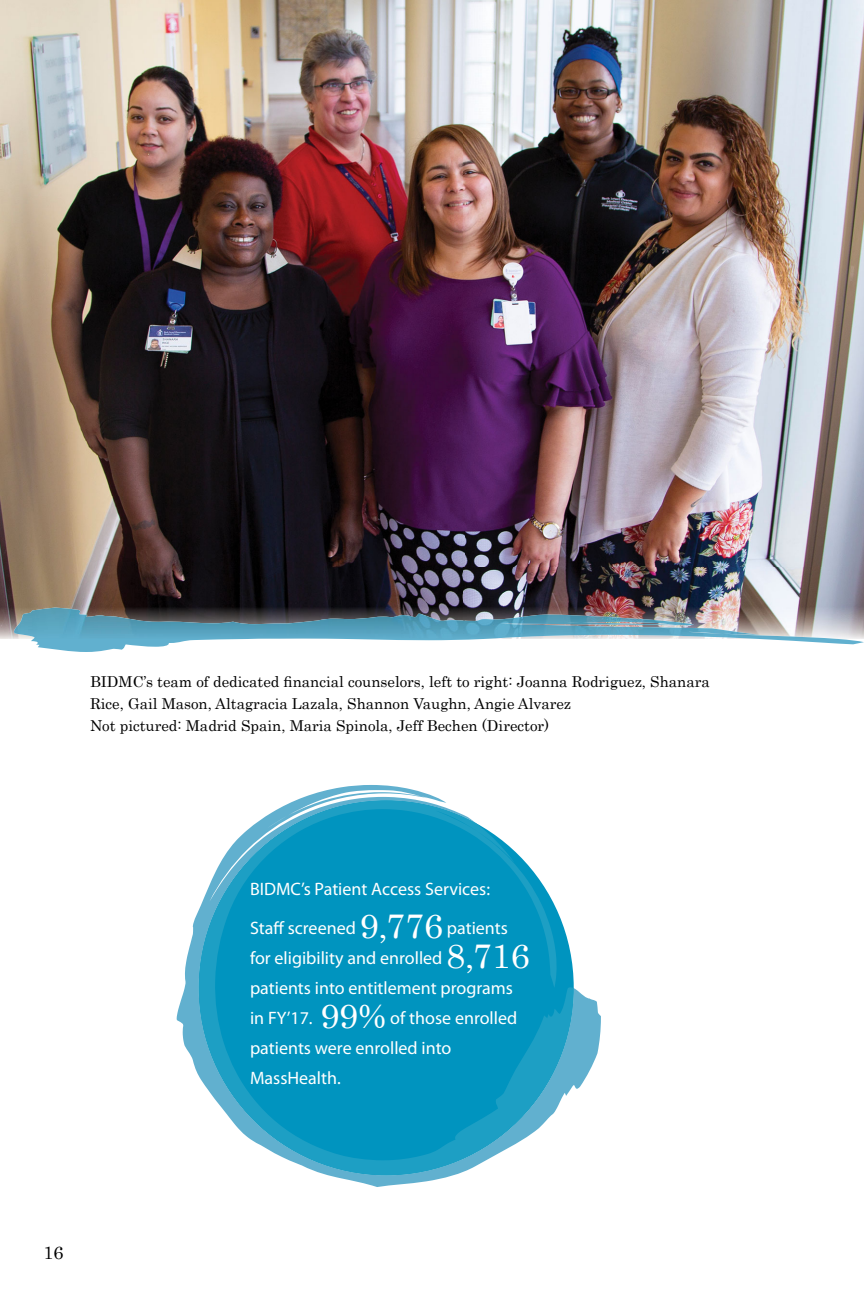
<style>
.page{position:relative;width:864px;height:1296px;background:#fff}
.page>*{position:absolute;margin:0;border:0;box-sizing:border-box;transform-origin:0 0}
.t1{font:18px/30px "Myriad Pro";color:#fff}
.t2{font:18px "Century";color:#000}
.t3{font:15px/22px "Century";color:#000}
.s1{font-family:"Century";font-size:34px}
</style>
<div class="page">
<svg style="left:177px;top:785px;width:424px;height:402px"></svg>
<svg style="left:199px;top:800px;width:375px;height:375px;background:#2ea6c9"></svg>
<img style="left:0;top:0;width:864px;height:639px">
<svg style="left:31px;top:639px;width:833px;height:13px"></svg>
<img style="left:14px;top:608px;width:824px;height:31px">
<p class="t3" style="left:90px;top:670px;width:621px">BIDMC’s team of dedicated financial counselors, left to right: Joanna Rodriguez, Shanara<br>Rice, Gail Mason, Altagracia Lazala, Shannon Vaughn, Angie Alvarez<br>Not pictured: Madrid Spain, Maria Spinola, Jeff Bechen (Director)</p>
<p class="t1" style="left:250px;top:871px;width:259px;line-height:39px">BIDMC’s Patient Access Services:<br>Staff screened <span class="s1">9,776</span> patients</p>
<p class="t1" style="left:250px;top:944px;width:281px">for eligibility and enrolled <span class="s1">8,716 </span>patients into entitlement programs in FY’17. <span class="s1">99%</span> of those enrolled patients were enrolled into<br>MassHealth.</p>
<p class="t2" style="left:44px;top:1241px;width:22px">16</p>
</div>
